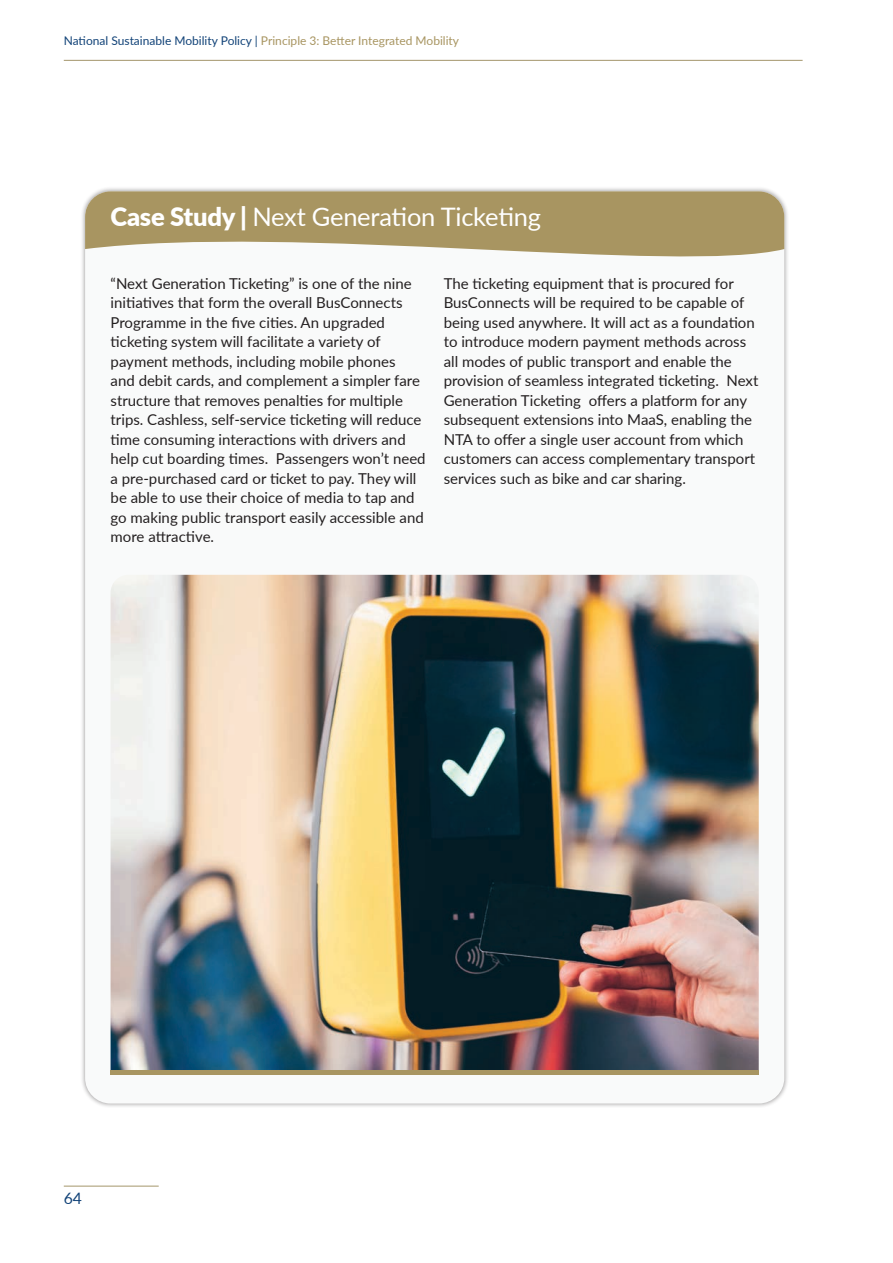
<style>
.page{position:relative;width:893px;height:1263px;background:#fff}
.page>*{position:absolute;margin:0;border:0;box-sizing:border-box;transform-origin:0 0}
.t1{font:25.5px "Lato";letter-spacing:-.01em;color:#fff}
.t2{font:15.75px "Lato";color:#124378}
.t3{font:15px/19.5px "Lato";color:#231f20}
.t4{font:12px "Lato";color:#a89561}
.s1{color:#124378}
.s2{font-weight:900}
</style>
<div class="page">
<hr style="left:64px;top:60px;width:739px;height:1px;background:#a4966b">
<hr style="left:64px;top:1186px;width:95px;height:1px;background:#a4966b">
<div style="left:80px;top:187px;width:709px;height:921px;background:#231f20;opacity:.4"></div>
<div style="left:85px;top:191px;width:699px;height:912px;background:#f9fafa;border-radius:26px"></div>
<svg style="left:85px;top:191px;width:699px;height:66px;background:#b3a276"></svg>
<img style="left:111px;top:575px;width:648px;height:495px">
<hr style="left:111px;top:1070px;width:648px;height:4px;background:#a89561">
<p class="t4" style="left:64px;top:32px;width:397px"><span class="s1">National Sustainable Mobility Policy |</span> Principle 3: Better Integrated Mobility</p>
<h1 class="t1" style="left:111px;top:198px;width:432px"><span class="s2">Case Study |</span> Next Generation Ticketing</h1>
<p class="t3" style="left:111px;top:273px;width:317px">“Next Generation Ticketing” is one of the nine initiatives that form the overall BusConnects Programme in the five cities. An upgraded ticketing system will facilitate a variety of payment methods, including mobile phones<br>and debit cards, and complement a simpler fare structure that removes penalties for multiple trips. Cashless, self-service ticketing will reduce time consuming interactions with drivers and help cut boarding times. Passengers won’t need a pre-purchased card or ticket to pay. They will be able to use their choice of media to tap and go making public transport easily accessible and more attractive.</p>
<p class="t3" style="left:444px;top:273px;width:316px">The ticketing equipment that is procured for BusConnects will be required to be capable of being used anywhere. It will act as a foundation to introduce modern payment methods across all modes of public transport and enable the provision of seamless integrated ticketing. Next Generation Ticketing offers a platform for any subsequent extensions into MaaS, enabling the NTA to offer a single user account from which customers can access complementary transport services such as bike and car sharing.</p>
<p class="t2" style="left:64px;top:1187px;width:20px">64</p>
</div>
